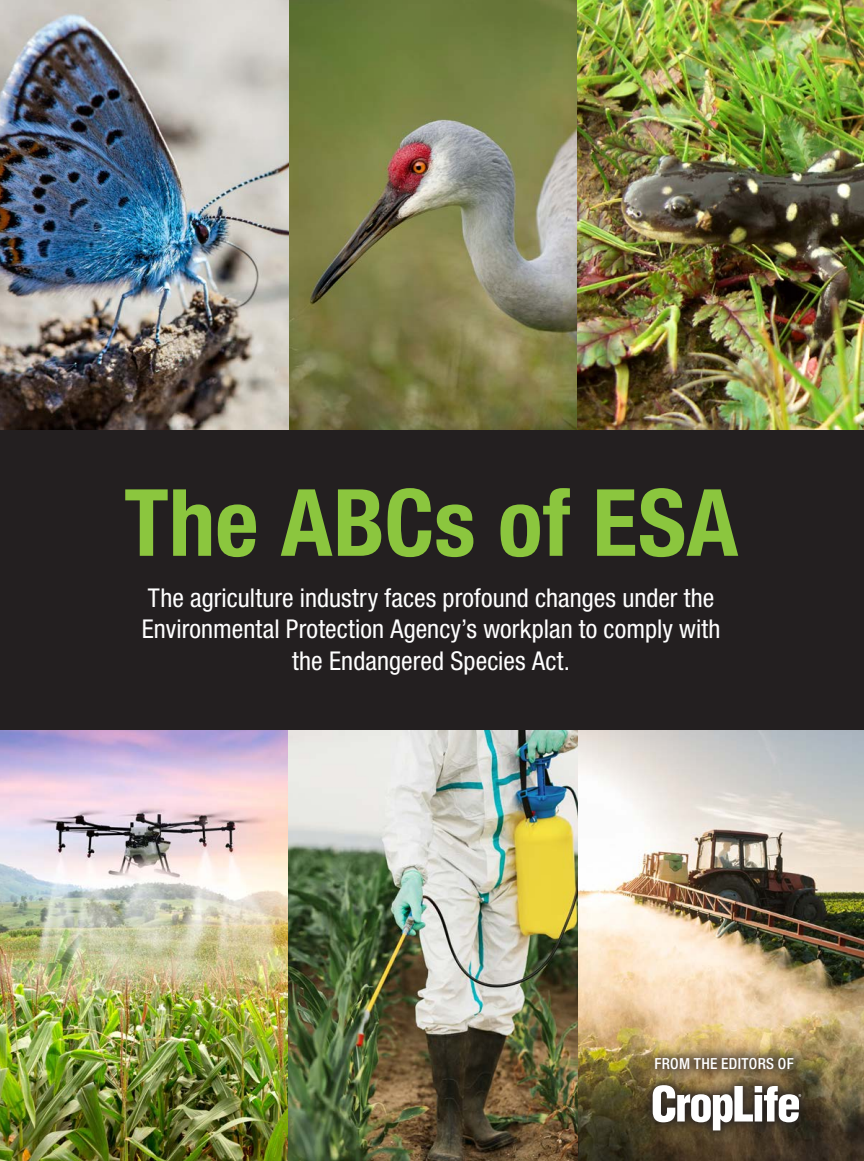
<style>
.page{position:relative;width:864px;height:1161px;background:#fff}
.page>*{position:absolute;margin:0;border:0;box-sizing:border-box;transform-origin:0 0}
.Cover_Headline{font:700 condensed 93px "Helvetica Neue LT Std";color:#8bc63e}
.Cover_Blurb{font:condensed 25.95px/31.5px "Helvetica Neue LT Std";letter-spacing:.005em;color:#fff;text-align:center}
.Cover_Blurb-2{font:500 condensed 15.3px "Helvetica Neue LT Std";letter-spacing:.02em;color:#fff}
</style>
<div class="page">
<div style="left:0;top:429px;width:864px;height:302px;background:#231f20"></div>
<img style="left:289px;top:0;width:288px;height:429px">
<img style="left:577px;top:731px;width:287px;height:430px">
<img style="left:0;top:731px;width:289px;height:430px">
<img style="left:289px;top:731px;width:288px;height:430px">
<img style="left:577px;top:0;width:287px;height:429px">
<div style="left:638px;top:1043px;width:177px;height:102px;background:#231f20;opacity:.75"></div>
<div style="left:644px;top:1077px;width:164px;height:62px;background:#231f20;opacity:.75"></div>
<svg style="left:653px;top:1085px;width:148px;height:45px"></svg>
<img style="left:0;top:0;width:289px;height:429px">
<p class="Cover_Headline" style="left:124px;top:466px;width:616px">The ABCs of ESA</p>
<p class="Cover_Blurb" style="left:142px;top:582px;width:580px">The agriculture industry faces profound changes under the<br>Environmental Protection Agency’s workplan to comply with the Endangered Species Act.</p>
<p class="Cover_Blurb-2" style="left:654px;top:1055px;width:141px">FROM THE EDITORS OF</p>
</div>
